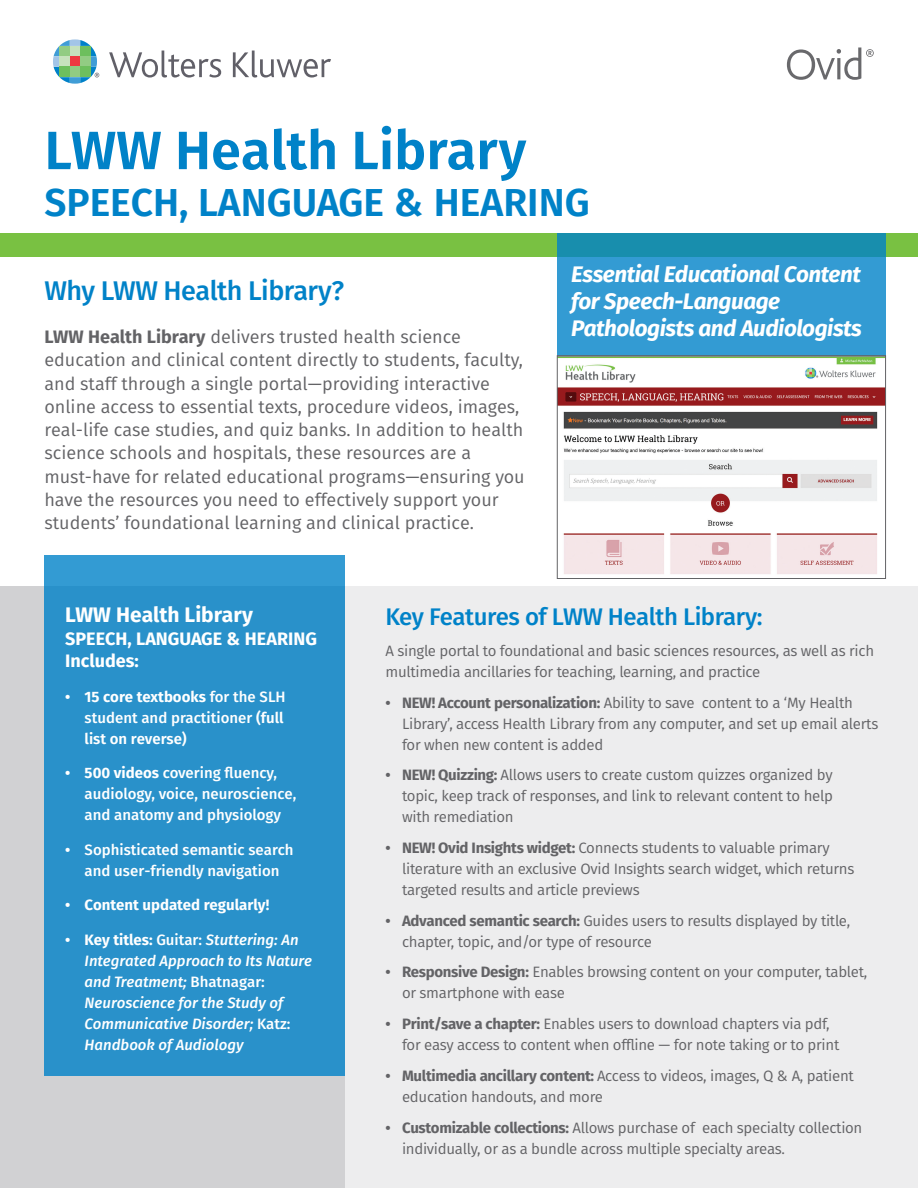
<style>
.page{position:relative;width:918px;height:1188px;background:#fff}
.page>*{position:absolute;margin:0;border:0;box-sizing:border-box;transform-origin:0 0}
.t1{font:600 54px "Fira Sans";color:#0082c8}
.t2{font:600 39px "Fira Sans";color:#0082c8}
.t3{font:500 27px "Fira Sans";letter-spacing:-.02em;color:#0082c8}
.t4{font:500 24px "Fira Sans";letter-spacing:-.02em;color:#0082c8}
.t5{font:italic 700 22.5px/27px "Fira Sans";letter-spacing:-.02em;color:#fff}
.t6{font:700 21px "Fira Sans";color:#fff}
.t7{font:18px/23.2px "Fira Sans";color:#636366}
.t8{font:700 18px/22.5px "Fira Sans";color:#fff}
.t9{font:15px/21px "Fira Sans";letter-spacing:-.02em;color:#636366}
.t10{font:500 15px/21px "Fira Sans";color:#fff}
.t11{font:italic 500 15px/21px "Fira Sans";color:#fff}
.t12{font:700 15px "Fira Sans";color:#fff}
.s1{font-weight:700}
.s2{font-weight:600}
.s3{font-weight:700;font-style:normal}
.s4{font-style:normal}
</style>
<div class="page">
<div style="left:0;top:233px;width:918px;height:24px;background:#79c142"></div>
<svg style="left:557px;top:233px;width:329px;height:122px;background:#2d98cb"></svg>
<div style="left:0;top:586px;width:918px;height:602px;background:#ededee"></div>
<div style="left:0;top:586px;width:345px;height:602px;background:#d1d1d3"></div>
<div style="left:44px;top:555px;width:301px;height:521px;background:#2991ca"></div>
<svg style="left:109px;top:51px;width:112px;height:27px"></svg>
<svg style="left:233px;top:51px;width:98px;height:27px"></svg>
<svg style="left:53px;top:39px;width:46px;height:45px"></svg>
<svg style="left:787px;top:47px;width:87px;height:33px"></svg>
<img style="left:559px;top:357px;width:325px;height:217px">
<div style="left:557px;top:355px;width:329px;height:224px;border:1px solid #636366"></div>
<h1 class="t1" style="left:44px;top:106px;width:483px">LWW Health Library</h1>
<h2 class="t2" style="left:44px;top:170px;width:547px">SPEECH, LANGUAGE &amp; HEARING</h2>
<h3 class="t3" style="left:44px;top:268px;width:301px">Why LWW Health Library?</h3>
<p class="t7" style="left:44px;top:325px;width:482px"><span class="s1">LWW Health Library</span> delivers trusted health science education and clinical content directly to students, faculty, and staff through a single portal—providing interactive online access to essential texts, procedure videos, images, real-life case studies, and quiz banks. In addition to health science schools and hospitals, these resources are a must-have for related educational programs—ensuring you have the resources you need to effectively support your students’ foundational learning and clinical practice.</p>
<h3 class="t5" style="left:571px;top:259px;width:292px">Essential Educational Content for Speech-Language<br>Pathologists and Audiologists</h3>
<h3 class="t6" style="left:65px;top:597px;width:189px">LWW Health Library</h3>
<p class="t8" style="left:65px;top:626px;width:253px">SPEECH, LANGUAGE &amp; HEARING<br>Includes:</p>
<p class="t10" style="left:85px;top:685px;width:203px;text-indent:-20px"><span class="s1">• 15 core textbooks</span> for the SLH student and practitioner <span class="s2">(full list on reverse)</span></p>
<p class="t10" style="left:85px;top:762px;width:213px;text-indent:-20px"><span class="s1">• 500 videos</span> covering fluency, audiology, voice, neuroscience, and anatomy and physiology</p>
<p class="t10" style="left:65px;top:838px;width:230px;text-align:center"><span class="s1">•</span> Sophisticated semantic search and user-friendly navigation</p>
<p class="t12" style="left:65px;top:892px;width:206px">• Content updated regularly!</p>
<p class="t11" style="left:85px;top:928px;width:229px;text-indent:-20px"><span class="s3">• Key titles:</span> <span class="s4">Guitar:</span> Stuttering: An<br>Integrated Approach to Its Nature and Treatment; <span class="s4">Bhatnagar:<br></span>Neuroscience for the Study of<br>Communicative Disorder; <span class="s4">Katz:<br></span>Handbook of Audiology</p>
<h3 class="t4" style="left:386px;top:597px;width:379px">Key Features of LWW Health Library:</h3>
<p class="t9" style="left:386px;top:640px;width:490px">A single portal to foundational and basic sciences resources, as well as rich multimedia ancillaries for teaching, learning, and practice</p>
<p class="t9" style="left:402px;top:691px;width:478px;text-indent:-16px"><span class="s1">• NEW! Account personalization:</span> Ability to save content to a ‘My Health<br>Library’, access Health Library from any computer, and set up email alerts for when new content is added</p>
<p class="t9" style="left:402px;top:764px;width:432px;text-align:justify;text-indent:-16px"><span class="s1">• NEW! Quizzing:</span> Allows users to create custom quizzes organized by topic, keep track of responses, and link to relevant content to help with remediation</p>
<p class="t9" style="left:402px;top:837px;width:454px;text-indent:-16px"><span class="s1">• NEW! Ovid Insights widget:</span> Connects students to valuable primary literature with an exclusive Ovid Insights search widget, which returns targeted results and article previews</p>
<p class="t9" style="left:402px;top:910px;width:450px;text-indent:-16px"><span class="s1">• Advanced semantic search:</span> Guides users to results displayed by title, chapter, topic, and/or type of resource</p>
<p class="t9" style="left:402px;top:961px;width:467px;text-indent:-16px"><span class="s1">• Responsive Design:</span> Enables browsing content on your computer, tablet, or smartphone with ease</p>
<p class="t9" style="left:402px;top:1013px;width:439px;text-indent:-16px"><span class="s1">• Print/save a chapter:</span> Enables users to download chapters via pdf, for easy access to content when offline — for note taking or to print</p>
<p class="t9" style="left:402px;top:1065px;width:453px;text-indent:-16px"><span class="s1">• Multimedia ancillary content:</span> Access to videos, images, Q &amp; A, patient education handouts, and more</p>
<p class="t9" style="left:402px;top:1116px;width:462px;text-indent:-16px"><span class="s1">• Customizable collections:</span> Allows purchase of each specialty collection individually, or as a bundle across multiple specialty areas.</p>
</div>
